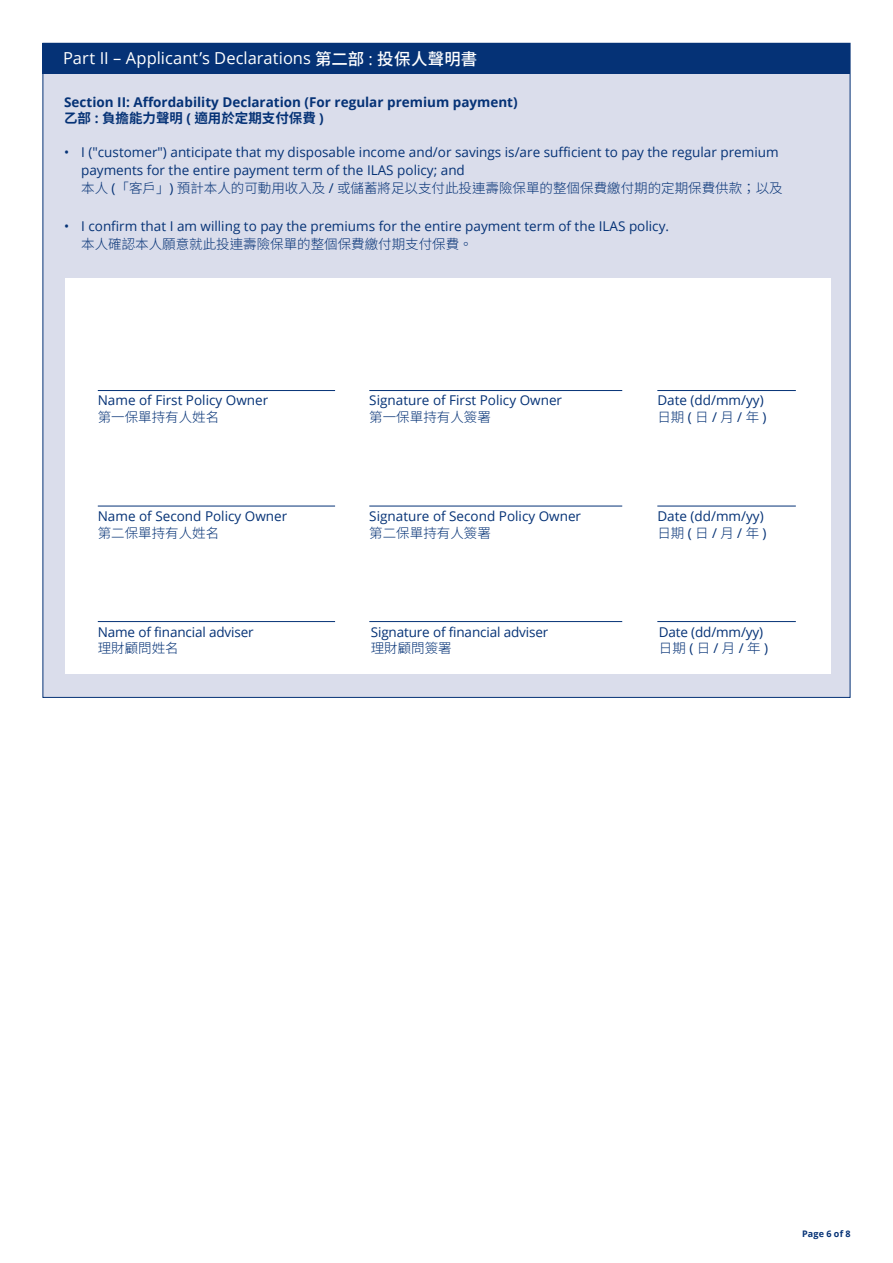
<style>
.page{position:relative;width:893px;height:1263px;background:#fff}
.page>*{position:absolute;margin:0;border:0;box-sizing:border-box;transform-origin:0 0}
.t1{font:16.5px "Open Sans";color:#fff}
.t2{font:13.5px/18px "Open Sans";color:#053276}
.t3{font:300 13.5px "Noto Sans CJ Ktc";color:#053276}
.t4{font:700 13.5px "Open Sans";color:#053276}
.t5{font:700 13.5px "Noto Sans CJ Ktc";color:#053276}
.t6{font:700 9px "Open Sans";letter-spacing:.02em;color:#053276}
.s1{font-family:"Noto Sans CJ Ktc";font-weight:500}
.s2{font-family:"Open Sans"}
.s3{font-family:"Open Sans";font-weight:400}
</style>
<div class="page">
<div style="left:43px;top:43px;width:807px;height:655px;background:#daddeb;border:1px solid #053276"></div>
<div style="left:65px;top:279px;width:765px;height:395px;background:#fff"></div>
<div style="left:43px;top:43px;width:807px;height:31px;background:#053276"></div>
<hr style="left:98px;top:390px;width:237px;height:1px;background:#053276">
<hr style="left:369px;top:390px;width:253px;height:1px;background:#053276">
<hr style="left:657px;top:390px;width:139px;height:1px;background:#053276">
<hr style="left:98px;top:506px;width:237px;height:1px;background:#053276">
<hr style="left:369px;top:506px;width:253px;height:1px;background:#053276">
<hr style="left:657px;top:506px;width:139px;height:1px;background:#053276">
<hr style="left:98px;top:621px;width:237px;height:1px;background:#053276">
<hr style="left:369px;top:621px;width:253px;height:1px;background:#053276">
<hr style="left:657px;top:621px;width:139px;height:1px;background:#053276">
<p class="t1" style="left:63px;top:47px;width:416px">Part II – Applicant’s Declarations <span class="s1">第二部</span> : <span class="s1">投保人聲明書</span></p>
<p class="t4" style="left:64px;top:92px;width:455px">Section II: Affordability Declaration (For regular premium payment)</p>
<p class="t5" style="left:64px;top:111px;width:261px">乙部 <span class="s2">:</span> 負擔能力聲明 <span class="s2">(</span> 適用於定期支付保費 <span class="s2">)</span></p>
<p class="t2" style="left:81px;top:142px;width:699px;text-indent:-17px">• I ("customer") anticipate that my disposable income and/or savings is/are sufficient to pay the regular premium payments for the entire payment term of the ILAS policy; and</p>
<p class="t3" style="left:81px;top:180px;width:703px">本人 <span class="s3">(</span>「客戶」<span class="s3">)</span> 預計本人的可動用收入及 <span class="s3">/</span> 或儲蓄將足以支付此投連壽險保單的整個保費繳付期的定期保費供款；以及</p>
<p class="t2" style="left:64px;top:217px;width:606px">• I confirm that I am willing to pay the premiums for the entire payment term of the ILAS policy.</p>
<p class="t3" style="left:81px;top:236px;width:393px">本人確認本人願意就此投連壽險保單的整個保費繳付期支付保費。</p>
<p class="t2" style="left:98px;top:391px;width:172px">Name of First Policy Owner</p>
<p class="t2" style="left:369px;top:391px;width:194px">Signature of First Policy Owner</p>
<p class="t2" style="left:657px;top:391px;width:108px">Date (dd/mm/yy)</p>
<p class="t3" style="left:98px;top:410px;width:123px">第一保單持有人姓名</p>
<p class="t3" style="left:369px;top:410px;width:123px">第一保單持有人簽署</p>
<p class="t3" style="left:657px;top:410px;width:111px">日期<span class="s3">(</span>日<span class="s3">/</span>月<span class="s3">/</span>年<span class="s3">)</span></p>
<p class="t2" style="left:98px;top:507px;width:191px">Name of Second Policy Owner</p>
<p class="t2" style="left:369px;top:507px;width:213px">Signature of Second Policy Owner</p>
<p class="t2" style="left:657px;top:507px;width:108px">Date (dd/mm/yy)</p>
<p class="t3" style="left:98px;top:525px;width:123px">第二保單持有人姓名</p>
<p class="t3" style="left:369px;top:525px;width:123px">第二保單持有人簽署</p>
<p class="t3" style="left:657px;top:525px;width:111px">日期<span class="s3">(</span>日<span class="s3">/</span>月<span class="s3">/</span>年<span class="s3">)</span></p>
<p class="t2" style="left:98px;top:622px;width:157px">Name of financial adviser</p>
<p class="t2" style="left:371px;top:622px;width:179px">Signature of financial adviser</p>
<p class="t2" style="left:659px;top:622px;width:106px">Date (dd/mm/yy)</p>
<p class="t3" style="left:98px;top:641px;width:82px">理財顧問姓名</p>
<p class="t3" style="left:371px;top:641px;width:82px">理財顧問簽署</p>
<p class="t3" style="left:659px;top:641px;width:111px">日期<span class="s3">(</span>日<span class="s3">/</span>月<span class="s3">/</span>年<span class="s3">)</span></p>
<p class="t6" style="left:802px;top:1227px;width:50px">Page 6 of 8</p>
</div>
